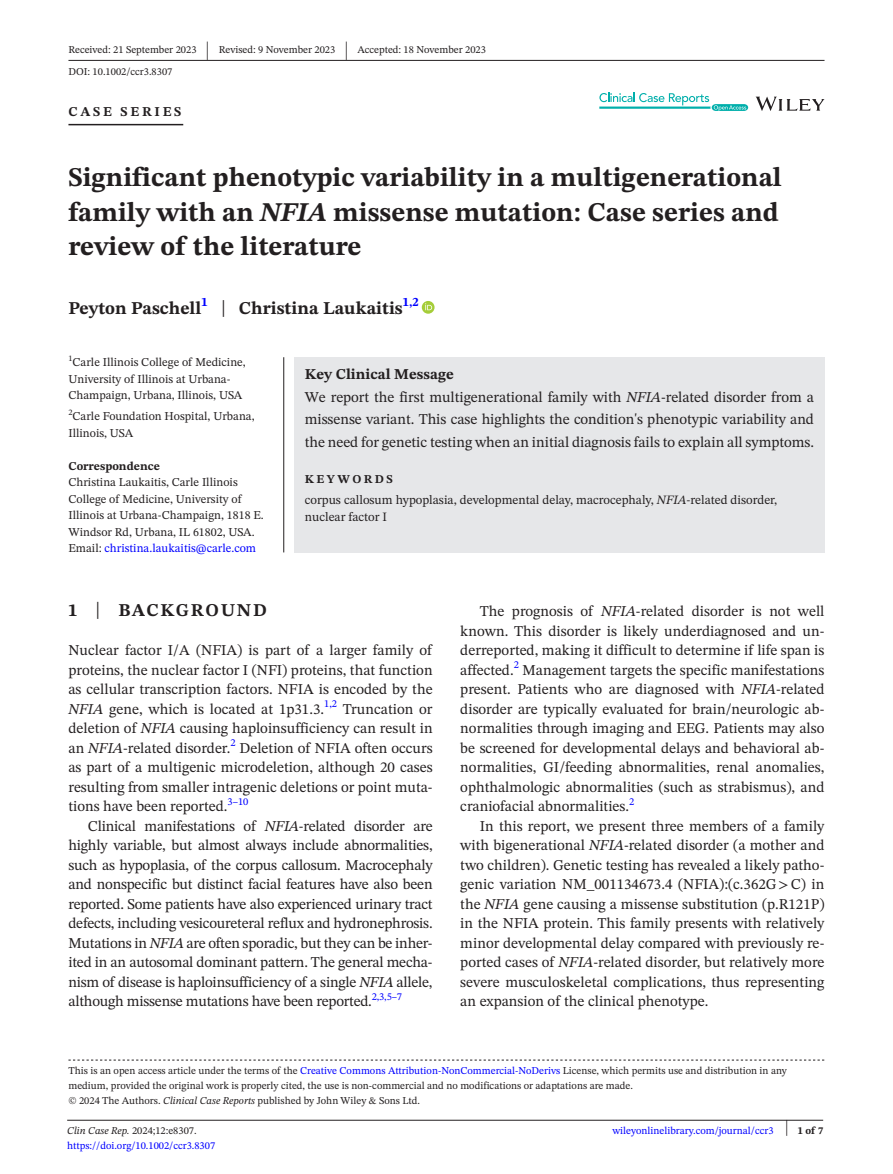
<style>
.page{position:relative;width:893px;height:1174px;background:#fff}
.page>*{position:absolute;margin:0;border:0;box-sizing:border-box;transform-origin:0 0}
.t1{font:700 27px/34.5px "STIX Two Text";color:#231f20;text-align:justify}
.t2{font:25.65px "STIX Two Text";color:#231f20;scale:.49 1}
.t3{font:700 18px "STIX Two Text";color:#231f20}
.t4{font:700 18px "STIX Two Text";letter-spacing:.1em;color:#231f20}
.t5{font:15px/19.5px "STIX Two Text";color:#231f20;text-align:justify}
.t6{font:700 13.5px "STIX Two Text";letter-spacing:.2em;color:#231f20}
.t7{font:12.75px/17.2px "STIX Two Text";color:#231f20}
.t8{font:12px/16.5px "STIX Two Text";color:#231f20}
.t9{font:700 12px "STIX Two Text";color:#231f20}
.t10{font:700 12px "STIX Two Text";letter-spacing:.2em;color:#231f20}
.t11{font:10.5px/15px "STIX Two Text";color:#231f20}
.t12{font:10.5px "STIX Two Text";color:#00f}
.t13{font:700 10.5px "STIX Two Text";color:#231f20}
.s1{font-style:italic}
.s2{font-weight:400;font-size:23.4px}
.s3{color:#00f}
.s4{font-weight:700}
.s5{font-weight:400;font-size:23.7px}
.s6{font-family:"STIX"}
.s7{font-weight:400;font-size:22.2px}
</style>
<div class="page">
<hr style="left:67px;top:1119px;width:756px;height:1px;background:#231f20">
<svg style="left:756px;top:97px;width:68px;height:14px"></svg>
<svg style="left:599px;top:93px;width:149px;height:18px"></svg>
<hr style="left:68px;top:60px;width:756px;height:1px;background:#231f20">
<hr style="left:68px;top:124px;width:115px;height:1px;background:#231f20">
<svg style="left:422px;top:301px;width:13px;height:13px"></svg>
<svg style="left:425px;top:303px;width:7px;height:7px"></svg>
<hr style="left:283px;top:357px;width:1px;height:195px;background:#231f20">
<div style="left:294px;top:357px;width:530px;height:174px;background:#e6e7e9"></div>
<div style="left:294px;top:531px;width:530px;height:21px;background:#e6e7e9"></div>
<svg style="left:68px;top:1059px;width:756px;height:1px"></svg>
<p class="t11" style="left:68px;top:42px;width:130px">Received: 21 September 2023</p>
<h2 class="t2" style="left:206px;top:32px;width:8px">|</h2>
<p class="t11" style="left:219px;top:42px;width:118px">Revised: 9 November 2023</p>
<h2 class="t2" style="left:345px;top:32px;width:8px">|</h2>
<p class="t11" style="left:357px;top:42px;width:130px">Accepted: 18 November 2023</p>
<p class="t11" style="left:68px;top:64px;width:105px">DOI: 10.1002/ccr3.8307</p>
<p class="t6" style="left:68px;top:101px;width:114px">CASE SERIES</p>
<h1 class="t1" style="left:68px;top:161px;width:715px">Significant phenotypic variability in a multigenerational family with an <span class="s1">NFIA</span> missense mutation: Case series and review of the literature</h1>
<p class="t3" style="left:68px;top:295px;width:352px">Peyton Paschell<sup>1</sup> <span class="s2">|</span> Christina Laukaitis<sup>1,2</sup></p>
<p class="t8" style="left:68px;top:354px;width:179px"><sup>1</sup>Carle Illinois College of Medicine,<br>University of Illinois at Urbana-<br>Champaign, Urbana, Illinois, USA</p>
<p class="t8" style="left:68px;top:408px;width:188px"><sup>2</sup>Carle Foundation Hospital, Urbana,<br>Illinois, USA</p>
<p class="t9" style="left:68px;top:457px;width:93px">Correspondence</p>
<p class="t8" style="left:68px;top:474px;width:197px">Christina Laukaitis, Carle Illinois College of Medicine, University of Illinois at Urbana-Champaign, 1818 E.<br>Windsor Rd, Urbana, IL 61802, USA.<br>Email: <span class="s3">christina.laukaitis@carle.com</span></p>
<p class="t5" style="left:305px;top:363px;width:511px;line-height:22.5px;text-align:left"><span class="s4">Key Clinical Message<br></span>We report the first multigenerational family with <span class="s1">NFIA</span>-related disorder from a missense variant. This case highlights the condition's phenotypic variability and the need for genetic testing when an initial diagnosis fails to explain all symptoms.</p>
<p class="t10" style="left:305px;top:470px;width:90px">KEYWORDS</p>
<p class="t7" style="left:305px;top:491px;width:474px">corpus callosum hypoplasia, developmental delay, macrocephaly, <span class="s1">NFIA</span>-related disorder, nuclear factor I</p>
<p class="t4" style="left:68px;top:597px;width:200px">1 <span class="s5">|</span> BACKGROUND</p>
<p class="t5" style="left:68px;top:640px;width:366px">Nuclear factor I/A (NFIA) is part of a larger family of proteins, the nuclear factor I (NFI) proteins, that function as cellular transcription factors. NFIA is encoded by the <span class="s1">NFIA</span> gene, which is located at 1p31.3.</p>
<p class="t12" style="left:324px;top:696px;width:14px">1,2</p>
<p class="t5" style="left:68px;top:699px;width:366px;text-indent:274px">Truncation or deletion of <span class="s1">NFIA</span> causing haploinsufficiency can result in an <span class="s1">NFIA</span>-related disorder.</p>
<p class="t12" style="left:230px;top:735px;width:7px">2</p>
<p class="t5" style="left:68px;top:738px;width:366px;text-indent:171px">Deletion of NFIA often occurs as part of a multigenic microdeletion, although 20 cases resulting from smaller intragenic deletions or point muta&shy;tions have been reported.</p>
<p class="t12" style="left:228px;top:793px;width:22px">3–10</p>
<p class="t5" style="left:68px;top:816px;width:366px;text-indent:19px">Clinical manifestations of <span class="s1">NFIA</span>-related disorder are highly variable, but almost always include abnormalities, such as hypoplasia, of the corpus callosum. Macrocephaly and nonspecific but distinct facial features have also been reported. Some patients have also experienced urinary tract defects, including vesicoureteral reflux and hydronephrosis.<br>Mutations in <span class="s1">NFIA</span> are often sporadic, but they can be inher&shy;ited in an autosomal dominant pattern. The general mecha&shy;nism of disease is haploinsufficiency of a single <span class="s1">NFIA</span> allele, although missense mutations have been reported.</p>
<p class="t12" style="left:372px;top:988px;width:32px">2,3,5–7</p>
<p class="t5" style="left:460px;top:601px;width:366px;text-indent:20px">The prognosis of <span class="s1">NFIA</span>-related disorder is not well known. This disorder is likely underdiagnosed and un&shy;derreported, making it difficult to determine if life span is affected.</p>
<p class="t12" style="left:514px;top:657px;width:7px">2</p>
<p class="t5" style="left:460px;top:660px;width:366px;text-indent:62px">Management targets the specific manifestations present. Patients who are diagnosed with <span class="s1">NFIA</span>-related disorder are typically evaluated for brain/neurologic ab&shy;normalities through imaging and EEG. Patients may also be screened for developmental delays and behavioral ab&shy;normalities, GI/feeding abnormalities, renal anomalies, ophthalmologic abnormalities (such as strabismus), and craniofacial abnormalities.</p>
<p class="t12" style="left:629px;top:793px;width:7px">2</p>
<p class="t5" style="left:460px;top:816px;width:366px;text-indent:20px">In this report, we present three members of a family with bigenerational <span class="s1">NFIA</span>-related disorder (a mother and two children). Genetic testing has revealed a likely patho&shy;genic variation NM_001134673.4 (NFIA):(c.362G<span class="s6">&gt;</span>C) in the <span class="s1">NFIA</span> gene causing a missense substitution (p.R121P) in the NFIA protein. This family presents with relatively minor developmental delay compared with previously re&shy;ported cases of <span class="s1">NFIA</span>-related disorder, but relatively more severe musculoskeletal complications, thus representing an expansion of the clinical phenotype.</p>
<p class="t11" style="left:68px;top:1063px;width:720px">This is an open access article under the terms of the <span class="s3">Creative Commons Attribution-NonCommercial-NoDerivs</span> License, which permits use and distribution in any medium, provided the original work is properly cited, the use is non-commercial and no modifications or adaptations are made.<br>© 2024 The Authors. <span class="s1">Clinical Case Reports</span> published by John Wiley &amp; Sons Ltd.</p>
<p class="t11" style="left:67px;top:1123px;width:131px"><span class="s1">Clin Case Rep.</span> 2024;12:e8307.</p>
<p class="t13" style="left:785px;top:1123px;width:39px"><span class="s7">|</span> 1 of 7</p>
<p class="t12" style="left:67px;top:1138px;width:150px">https://doi.org/10.1002/ccr3.8307</p>
<p class="t12" style="left:612px;top:1123px;width:163px">wileyonlinelibrary.com/journal/ccr3</p>
</div>
